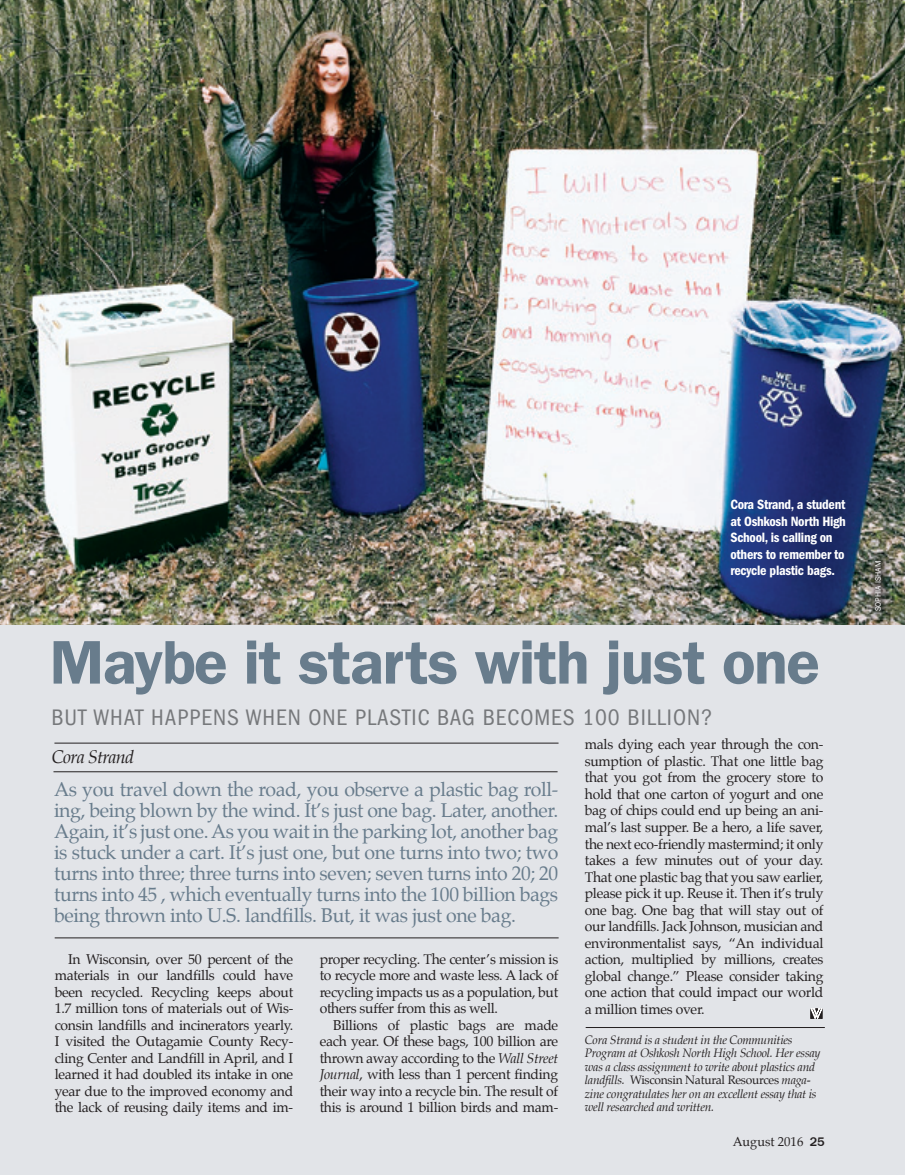
<style>
.page{position:relative;width:905px;height:1175px;background:#fff}
.page>*{position:absolute;margin:0;border:0;box-sizing:border-box;transform-origin:0 0}
.t1{font:600 61.8px "Franklin Gothic";letter-spacing:-.02em;color:#687c8c}
.t2{font:condensed 23.25px "Franklin Gothic";letter-spacing:.04em;color:#76787b}
.t3{font:19.5px/21px "Palatino";letter-spacing:-.02em;color:#687c8c;text-align:justify}
.t4{font:italic 18px "Palatino";letter-spacing:-.04em;color:#231f20}
.t5{font:13.95px/16.5px "Palatino";letter-spacing:-.02em;color:#231f20;text-align:justify}
.t6{font:600 condensed 13.95px/16.5px "Franklin Gothic";letter-spacing:-.02em;color:#fff}
.t7{font:12.75px "Palatino";color:#231f20}
.t8{font:italic 12px/13.5px "Palatino";letter-spacing:-.02em;color:#231f20}
.t9{font:8.1px "Franklin Gothic";color:#fff}
.s1{font-style:italic}
.s2{font-style:normal}
.s3{font-family:"Franklin Gothic";font-weight:500}
</style>
<div class="page">
<div style="left:0;top:507px;width:904px;height:667px;background:#e2e4e8"></div>
<img style="left:0;top:0;width:904px;height:624px">
<hr style="left:53px;top:771px;width:504px;height:1px;background:#231f20">
<hr style="left:54px;top:742px;width:504px;height:1px;background:#231f20">
<hr style="left:55px;top:937px;width:503px;height:1px;background:#231f20">
<svg style="left:810px;top:1008px;width:12px;height:10px"></svg>
<hr style="left:585px;top:1027px;width:239px;height:1px;background:#231f20">
<div style="left:866px;top:552px;width:24px;height:68px;background:#231f20;opacity:.75"></div>
<p class="t6" style="left:730px;top:496px;width:117px">Cora Strand, a student at Oshkosh North High<br>School, is calling on others to remember to recycle plastic bags.</p>
<h1 class="t1" style="left:50px;top:626px;width:771px">Maybe it starts with just one</h1>
<h2 class="t2" style="left:51px;top:704px;width:662px">BUT WHAT HAPPENS WHEN ONE PLASTIC BAG BECOMES 100 BILLION?</h2>
<p class="t4" style="left:52px;top:742px;width:84px">Cora Strand</p>
<p class="t3" style="left:54px;top:778px;width:506px">As you travel down the road, you observe a plastic bag roll&shy;ing, being blown by the wind. It’s just one bag. Later, another.<br>Again, it’s just one. As you wait in the parking lot, another bag is stuck under a cart. It’s just one, but one turns into two; two turns into three; three turns into seven; seven turns into 20; 20 turns into 45 , which eventually turns into the 100 billion bags being thrown into U.S. landfills. But, it was just one bag.</p>
<p class="t5" style="left:55px;top:950px;width:240px;text-indent:14px">In Wisconsin, over 50 percent of the materials in our landfills could have been recycled. Recycling keeps about 1.7 million tons of materials out of Wis&shy;consin landfills and incinerators yearly.<br>I visited the Outagamie County Recy&shy;cling Center and Landfill in April, and I learned it had doubled its intake in one year due to the improved economy and the lack of reusing daily items and im-</p>
<p class="t5" style="left:319px;top:950px;width:240px">proper recycling. The center’s mission is to recycle more and waste less. A lack of recycling impacts us as a population, but others suffer from this as well.</p>
<p class="t5" style="left:319px;top:1016px;width:240px;text-indent:14px">Billions of plastic bags are made each year. Of these bags, 100 billion are thrown away according to the <span class="s1">Wall Street Journal</span>, with less than 1 percent finding their way into a recycle bin. The result of this is around 1 billion birds and mam-</p>
<p class="t5" style="left:585px;top:736px;width:240px">mals dying each year through the con&shy;sumption of plastic. That one little bag that you got from the grocery store to hold that one carton of yogurt and one bag of chips could end up being an ani&shy;mal’s last supper. Be a hero, a life saver, the next eco-friendly mastermind; it only takes a few minutes out of your day.<br>That one plastic bag that you saw earlier, please pick it up. Reuse it. Then it’s truly one bag. One bag that will stay out of our landfills. Jack Johnson, musician and environmentalist says, “An individual action, multiplied by millions, creates global change.” Please consider taking one action that could impact our world a million times over.</p>
<p class="t8" style="left:585px;top:1032px;width:237px">Cora Strand is a student in the Communities Program at Oshkosh North High School. Her essay was a class assignment to write about plastics and landfills. <span class="s2">Wisconsin Natural Resources</span> maga&shy;zine congratulates her on an excellent essay that is well researched and written.</p>
<p class="t7" style="left:732px;top:1131px;width:93px">August 2016 <span class="s3">25</span></p>
<p class="t9" style="left:873px;top:611px;width:52px;rotate:-90deg">SOPHIA ISHAM</p>
</div>
